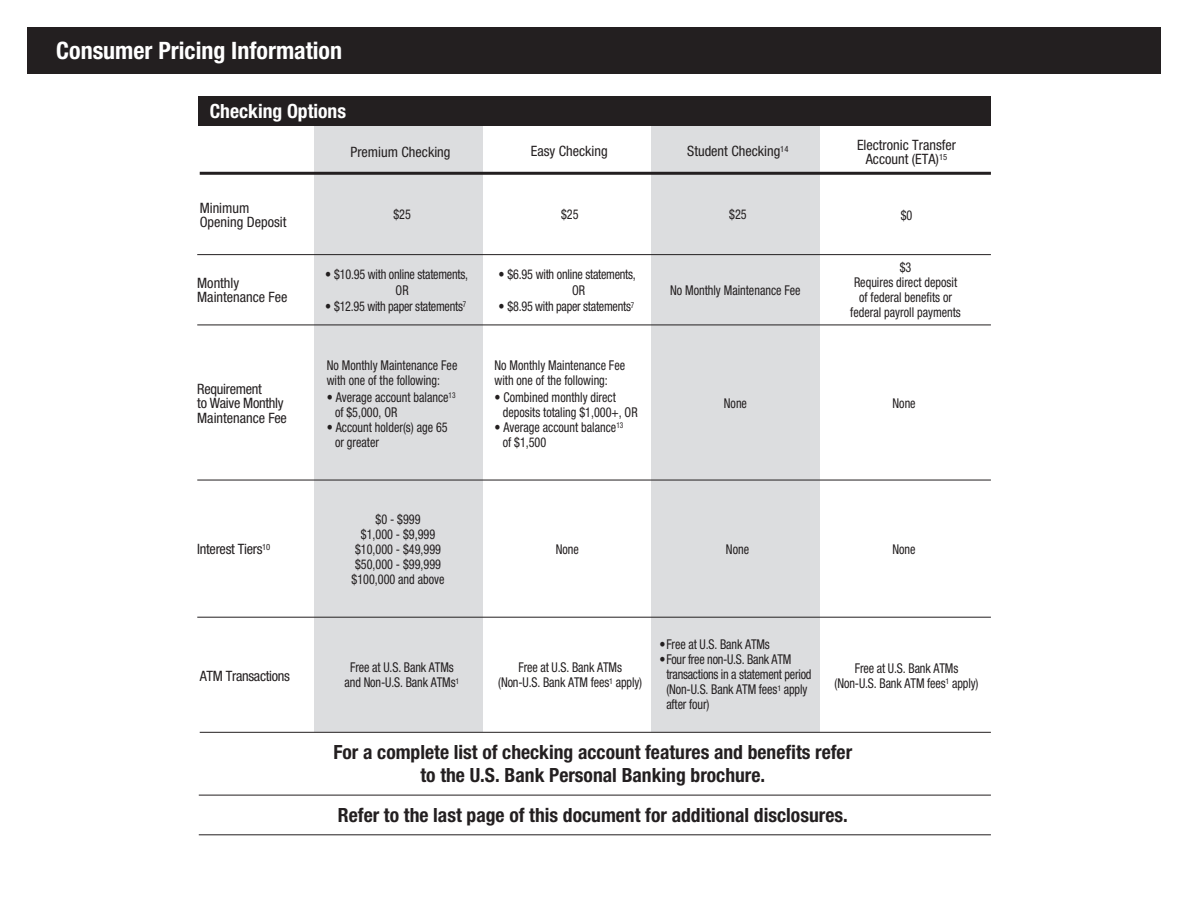
<style>
.page{position:relative;width:1188px;height:918px;background:#fff}
.page>*{position:absolute;margin:0;border:0;box-sizing:border-box;transform-origin:0 0}
.t1{font:700 condensed 24px "Helvetica Neue";color:#fff}
.t2{font:700 condensed 19.65px/22.5px "Helvetica Neue";color:#231f20;text-align:center}
.t3{font:700 condensed 19.65px "Helvetica Neue";color:#fff}
.t4{font:condensed 14.25px/14.2px "Helvetica Neue";color:#231f20}
.t5{font:condensed 14.25px/14.2px "Helvetica Neue";letter-spacing:-.02em;color:#231f20}
.t6{font:condensed 13.5px/15px "Helvetica Neue";color:#231f20;scale:.9 1}
.t7{font:condensed 13.5px/15px "Helvetica Neue";letter-spacing:-.02em;color:#231f20;scale:.9 1}
</style>
<div class="page">
<div style="left:27px;top:27px;width:1134px;height:46px;background:#231f20"></div>
<div style="left:651px;top:116px;width:169px;height:616px;background:#dcdddf"></div>
<div style="left:314px;top:118px;width:169px;height:614px;background:#dcdddf"></div>
<hr style="left:200px;top:172px;width:791px;height:3px;background:#231f20">
<hr style="left:197px;top:254px;width:794px;height:1px;background:#231f20">
<hr style="left:197px;top:325px;width:794px;height:1px;background:#231f20">
<hr style="left:197px;top:617px;width:794px;height:1px;background:#231f20">
<hr style="left:200px;top:732px;width:791px;height:1px;background:#231f20">
<hr style="left:197px;top:480px;width:794px;height:1px;background:#231f20">
<div style="left:199px;top:96px;width:792px;height:29px;background:#231f20"></div>
<hr style="left:199px;top:795px;width:792px;height:1px;background:#231f20">
<hr style="left:199px;top:834px;width:792px;height:1px;background:#231f20">
<p class="t1" style="left:56px;top:36px;width:287px">Consumer Pricing Information</p>
<p class="t3" style="left:210px;top:99px;width:138px">Checking Options</p>
<p class="t4" style="left:351px;top:144px;width:101px">Premium Checking</p>
<p class="t4" style="left:531px;top:144px;width:78px">Easy Checking</p>
<p class="t4" style="left:687px;top:144px;width:103px">Student Checking<sup>14</sup></p>
<p class="t4" style="left:200px;top:201px;width:88px">Minimum<br>Opening Deposit</p>
<p class="t4" style="left:197px;top:276px;width:92px">Monthly<br>Maintenance Fee</p>
<p class="t5" style="left:197px;top:382px;width:66px">Requirement</p>
<p class="t5" style="left:197px;top:396px;width:91px">to Waive Monthly<br>Maintenance Fee</p>
<p class="t6" style="left:393px;top:207px;width:21px">$25</p>
<p class="t6" style="left:561px;top:207px;width:21px">$25</p>
<p class="t6" style="left:729px;top:207px;width:21px">$25</p>
<p class="t6" style="left:325px;top:266px;width:160px">• $10.95 with online statements,</p>
<p class="t6" style="left:396px;top:282px;width:16px">OR</p>
<p class="t7" style="left:325px;top:298px;width:158px">• $12.95 with paper statements<sup>7</sup></p>
<p class="t6" style="left:327px;top:358px;width:147px">No Monthly Maintenance Fee with one of the following:</p>
<p class="t6" style="left:335px;top:390px;width:136px;text-indent:-8px">• Average account balance<sup>13 </sup>of $5,000, OR</p>
<p class="t6" style="left:335px;top:420px;width:127px;text-indent:-8px">• Account holder(s) age 65 or greater</p>
<p class="t7" style="left:499px;top:267px;width:154px">• $6.95 with online statements,</p>
<p class="t6" style="left:572px;top:283px;width:16px">OR</p>
<p class="t7" style="left:499px;top:299px;width:152px">• $8.95 with paper statements<sup>7</sup></p>
<p class="t6" style="left:495px;top:358px;width:147px">No Monthly Maintenance Fee with one of the following:</p>
<p class="t6" style="left:503px;top:390px;width:151px;text-indent:-8px">• Combined monthly direct deposits totaling $1,000+, OR</p>
<p class="t6" style="left:503px;top:420px;width:136px;text-indent:-8px">• Average account balance<sup>13 </sup>of $1,500</p>
<p class="t6" style="left:670px;top:282px;width:147px">No Monthly Maintenance Fee</p>
<p class="t6" style="left:724px;top:396px;width:27px">None</p>
<p class="t4" style="left:857px;top:137px;width:101px;text-align:center">Electronic Transfer<br>Account (ETA)<sup>15</sup></p>
<p class="t6" style="left:901px;top:207px;width:14px">$0</p>
<p class="t6" style="left:850px;top:260px;width:124px;text-align:center">$3<br>Requires direct deposit of federal benefits or federal payroll payments</p>
<p class="t6" style="left:893px;top:396px;width:27px">None</p>
<p class="t5" style="left:197px;top:542px;width:75px">Interest Tiers<sup>10</sup></p>
<p class="t5" style="left:200px;top:668px;width:92px">ATM Transactions</p>
<p class="t6" style="left:376px;top:511px;width:52px">$0 - $999</p>
<p class="t6" style="left:361px;top:526px;width:84px">$1,000 - $9,999</p>
<p class="t6" style="left:355px;top:541px;width:97px">$10,000 - $49,999</p>
<p class="t6" style="left:355px;top:556px;width:97px">$50,000 - $99,999</p>
<p class="t6" style="left:352px;top:571px;width:105px">$100,000 and above</p>
<p class="t6" style="left:556px;top:542px;width:27px">None</p>
<p class="t6" style="left:726px;top:542px;width:27px">None</p>
<p class="t6" style="left:345px;top:660px;width:129px;text-align:center">Free at U.S. Bank ATMs and Non-U.S. Bank ATMs<sup>1</sup></p>
<p class="t6" style="left:518px;top:660px;width:117px">Free at U.S. Bank ATMs</p>
<p class="t6" style="left:498px;top:675px;width:161px">(Non-U.S. Bank ATM fees<sup>1</sup> apply)</p>
<p class="t6" style="left:660px;top:637px;width:124px">•Free at U.S. Bank ATMs</p>
<p class="t7" style="left:666px;top:652px;width:163px;text-indent:-7px">•Four free non-U.S. Bank ATM transactions in a statement period (Non-U.S. Bank ATM fees<sup>1</sup> apply after four)</p>
<p class="t6" style="left:893px;top:542px;width:27px">None</p>
<p class="t6" style="left:855px;top:661px;width:117px">Free at U.S. Bank ATMs</p>
<p class="t6" style="left:835px;top:676px;width:161px">(Non-U.S. Bank ATM fees<sup>1</sup> apply)</p>
<p class="t2" style="left:334px;top:741px;width:520px">For a complete list of checking account features and benefits refer to the U.S. Bank Personal Banking brochure.</p>
<p class="t2" style="left:338px;top:803px;width:511px">Refer to the last page of this document for additional disclosures.</p>
</div>
